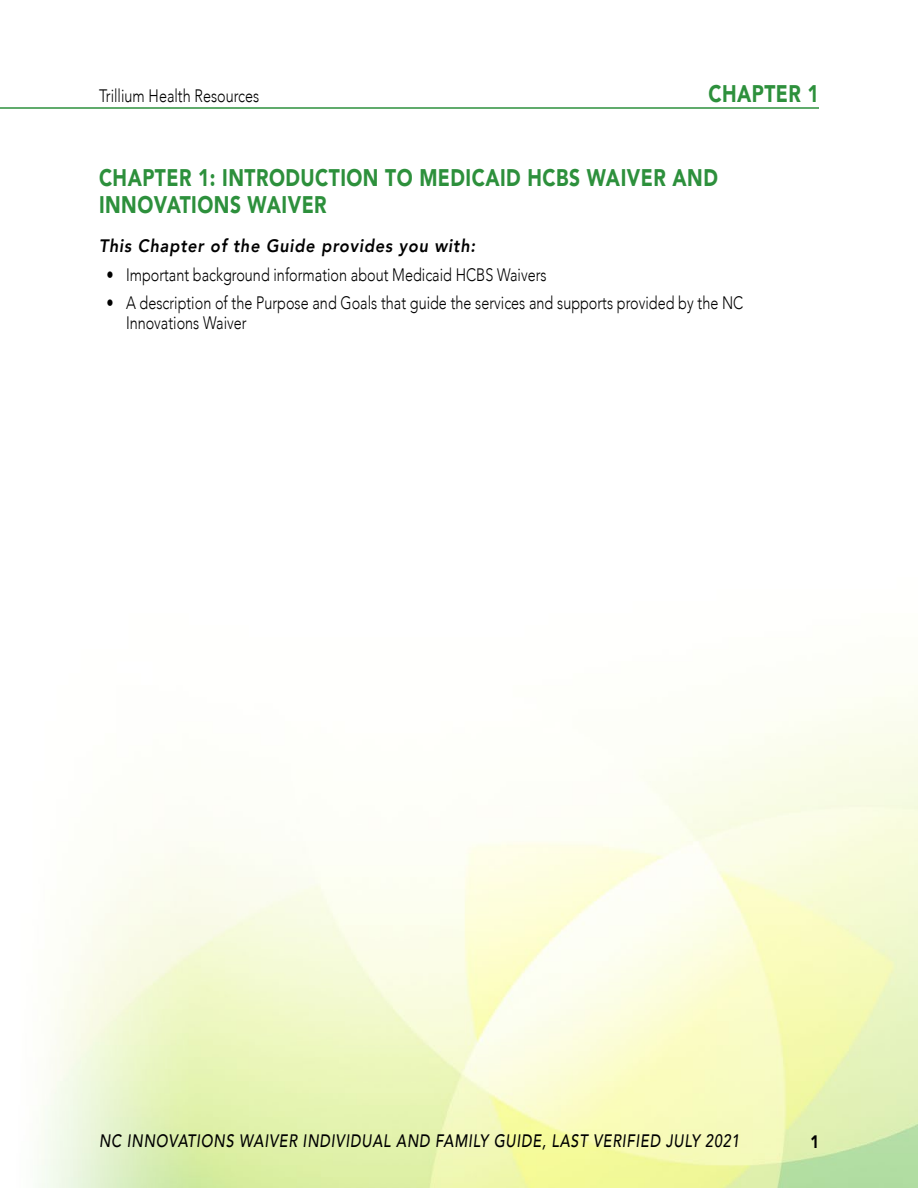
<style>
.page{position:relative;width:918px;height:1188px;background:#fff}
.page>*{position:absolute;margin:0;border:0;box-sizing:border-box;transform-origin:0 0}
.A-Header__Toc_Header{font:900 24px/27px "Avenir";letter-spacing:.025em;color:#2d903c;scale:.8 1}
.t1{font:300 18px/19.5px "Avenir";color:#000;scale:.8 1}
.t2{font:italic 500 18px "Avenir";letter-spacing:.05em;color:#000;scale:.8 1}
.C-Subheader_Tittle{font:italic 800 18px "Avenir";letter-spacing:.05em;color:#000;scale:.9 1}
.t3{font:900 18px "Avenir";color:#000;scale:.8 1}
</style>
<div class="page">
<hr style="left:0;top:107px;width:819px;height:2px;background:#2d903c">
<p class="t1" style="left:99px;top:86px;width:202px">Trillium Health Resources</p>
<h1 class="A-Header__Toc_Header" style="left:709px;top:80px;width:35px">CHAPTER</h1>
<h1 class="A-Header__Toc_Header" style="left:808px;top:80px;width:16px">1</h1>
<p class="A-Header__Toc_Header" style="left:99px;top:164px;width:775px">CHAPTER 1: INTRODUCTION TO MEDICAID HCBS WAIVER AND<br>INNOVATIONS WAIVER</p>
<p class="C-Subheader_Tittle" style="left:99px;top:235px;width:420px">This Chapter of the Guide provides you with:</p>
<p class="t1" style="left:106px;top:265px;width:552px">• Important background information about Medicaid HCBS Waivers</p>
<p class="t1" style="left:126px;top:293px;width:773px;text-indent:-20px">• A description of the Purpose and Goals that guide the services and supports provided by the NC<br>Innovations Waiver</p>
<p class="t2" style="left:99px;top:1131px;width:802px">NC INNOVATIONS WAIVER INDIVIDUAL AND FAMILY GUIDE, LAST VERIFIED JULY 2021</p>
<p class="t3" style="left:810px;top:1126px;width:12px">1</p>
</div>
